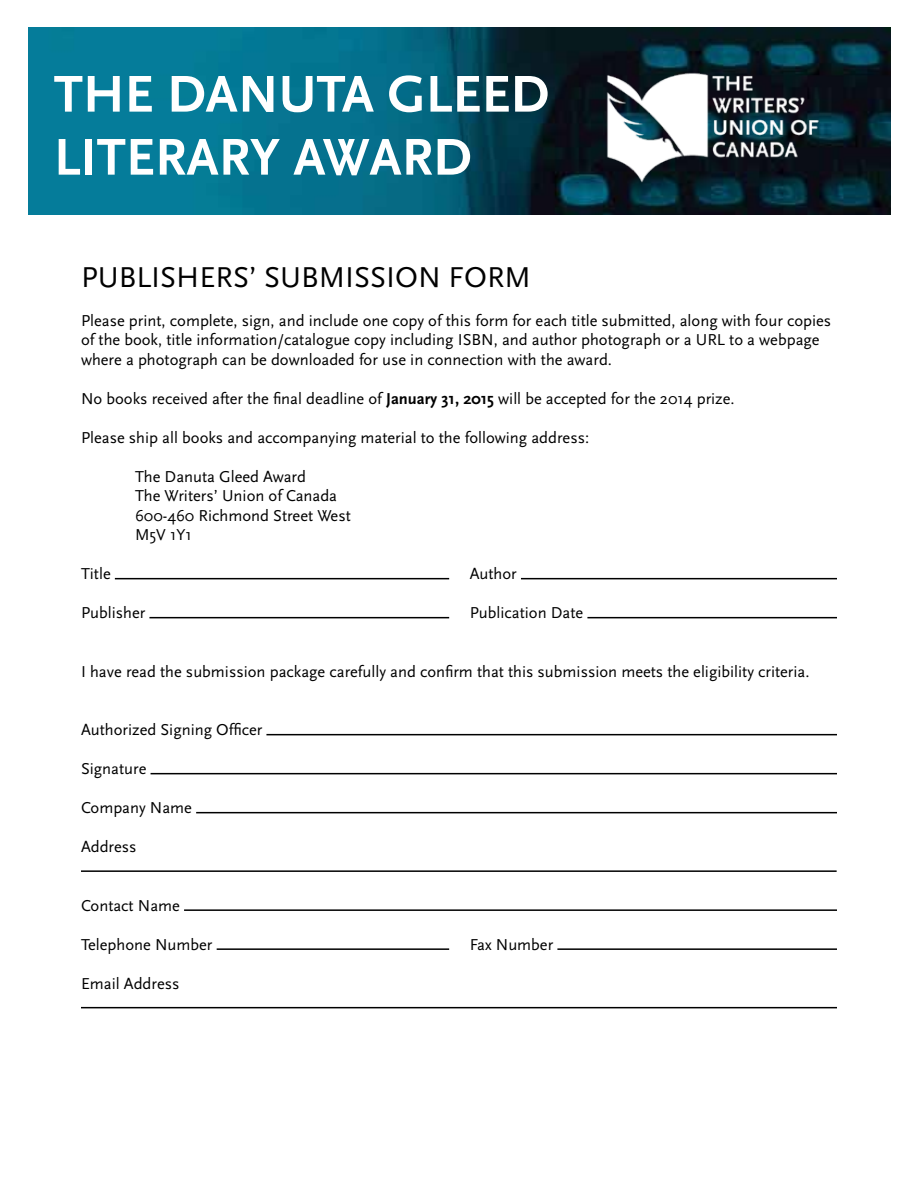
<style>
.page{position:relative;width:918px;height:1188px;background:#fff}
.page>*{position:absolute;margin:0;border:0;box-sizing:border-box;transform-origin:0 0}
.t1{font:700 54px/63px "Scala Sans";color:#fff}
.t2{font:30px "Scala Sans";color:#000}
.t3{font:16.5px/19.5px "Scala Sans";color:#000}
.s1{font-weight:700}
</style>
<div class="page">
<hr style="left:115px;top:578px;width:334px;height:1px;background:#000">
<hr style="left:521px;top:578px;width:316px;height:1px;background:#000">
<hr style="left:149px;top:617px;width:300px;height:1px;background:#000">
<hr style="left:587px;top:617px;width:250px;height:1px;background:#000">
<hr style="left:266px;top:734px;width:571px;height:1px;background:#000">
<hr style="left:151px;top:773px;width:686px;height:1px;background:#000">
<hr style="left:196px;top:812px;width:641px;height:1px;background:#000">
<hr style="left:81px;top:870px;width:756px;height:2px;background:#000">
<hr style="left:184px;top:909px;width:653px;height:2px;background:#000">
<hr style="left:217px;top:948px;width:232px;height:2px;background:#000">
<hr style="left:557px;top:948px;width:280px;height:2px;background:#000">
<hr style="left:81px;top:1007px;width:756px;height:1px;background:#000">
<img style="left:28px;top:27px;width:863px;height:188px">
<img style="left:602px;top:67px;width:222px;height:121px">
<h1 class="t1" style="left:54px;top:64px;width:497px">THE DANUTA GLEED<br>LITERARY AWARD</h1>
<h2 class="t2" style="left:81px;top:261px;width:451px">PUBLISHERS’ SUBMISSION FORM</h2>
<p class="t3" style="left:81px;top:311px;width:752px">Please print, complete, sign, and include one copy of this form for each title submitted, along with four copies of the book, title information/catalogue copy including ISBN, and author photograph or a URL to a webpage where a photograph can be downloaded for use in connection with the award.</p>
<p class="t3" style="left:81px;top:389px;width:655px">No books received after the final deadline of <span class="s1">January 31, 2015</span> will be accepted for the 2014 prize.</p>
<p class="t3" style="left:81px;top:428px;width:510px">Please ship all books and accompanying material to the following address:</p>
<p class="t3" style="left:135px;top:467px;width:217px">The Danuta Gleed Award<br>The Writers’ Union of Canada<br>600-460 Richmond Street West<br>M5V 1Y1</p>
<p class="t3" style="left:81px;top:565px;width:31px">Title</p>
<p class="t3" style="left:470px;top:565px;width:49px">Author</p>
<p class="t3" style="left:81px;top:604px;width:66px">Publisher</p>
<p class="t3" style="left:470px;top:604px;width:115px">Publication Date</p>
<p class="t3" style="left:81px;top:662px;width:730px">I have read the submission package carefully and confirm that this submission meets the eligibility criteria.</p>
<p class="t3" style="left:81px;top:721px;width:183px">Authorized Signing Officer</p>
<p class="t3" style="left:81px;top:760px;width:67px">Signature</p>
<p class="t3" style="left:81px;top:799px;width:113px">Company Name</p>
<p class="t3" style="left:81px;top:838px;width:57px">Address</p>
<p class="t3" style="left:81px;top:896px;width:100px">Contact Name</p>
<p class="t3" style="left:81px;top:935px;width:133px">Telephone Number</p>
<p class="t3" style="left:470px;top:935px;width:85px">Fax Number</p>
<p class="t3" style="left:81px;top:974px;width:100px">Email Address</p>
</div>
